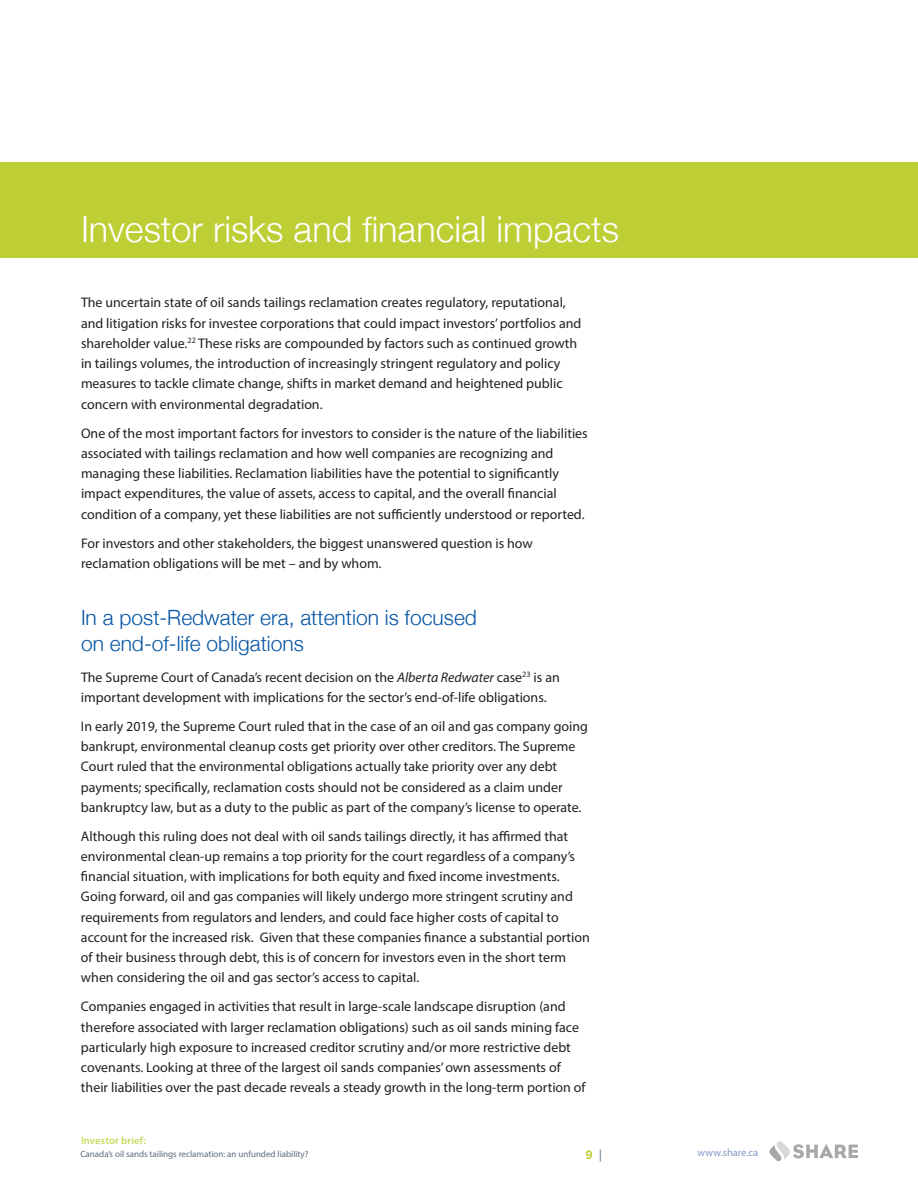
<style>
.page{position:relative;width:918px;height:1188px;background:#fff}
.page>*{position:absolute;margin:0;border:0;box-sizing:border-box;transform-origin:0 0}
.t1{font:300 36px "Helvetica Neue";color:#fff}
.t2{font:300 21px/25.2px "Helvetica Neue";color:#0755a4}
.t3{font:13.95px/20.2px "Myriad Pro";color:#231f20}
.t4{font:700 12px "Helvetica Neue";color:#bdcf34}
.t5{font:600 10.5px "Myriad Pro";letter-spacing:.015em;color:#bdcf34}
.t6{font:10.5px "Myriad Pro";color:#6280b5}
.t7{font:9px "Myriad Pro";color:#5a6c7d}
.s1{font-style:italic}
.s2{font-weight:400;color:#5a6c7d}
</style>
<div class="page">
<div style="left:0;top:162px;width:918px;height:95px;background:#bdcf34"></div>
<svg style="left:769px;top:1141px;width:89px;height:20px"></svg>
<h1 class="t1" style="left:81px;top:200px;width:540px">Investor risks and financial impacts</h1>
<p class="t3" style="left:81px;top:292px;width:502px">The uncertain state of oil sands tailings reclamation creates regulatory, reputational, and litigation risks for investee corporations that could impact investors’ portfolios and shareholder value.<sup>22</sup> These risks are compounded by factors such as continued growth in tailings volumes, the introduction of increasingly stringent regulatory and policy measures to tackle climate change, shifts in market demand and heightened public concern with environmental degradation.</p>
<p class="t3" style="left:81px;top:423px;width:508px">One of the most important factors for investors to consider is the nature of the liabilities associated with tailings reclamation and how well companies are recognizing and managing these liabilities. Reclamation liabilities have the potential to significantly impact expenditures, the value of assets, access to capital, and the overall financial condition of a company, yet these liabilities are not sufficiently understood or reported.</p>
<p class="t3" style="left:81px;top:533px;width:453px">For investors and other stakeholders, the biggest unanswered question is how reclamation obligations will be met – and by whom.</p>
<h2 class="t2" style="left:81px;top:604px;width:397px">In a post-Redwater era, attention is focused on end-of-life obligations</h2>
<p class="t3" style="left:81px;top:667px;width:480px">The Supreme Court of Canada’s recent decision on the <span class="s1">Alberta Redwater</span> case<sup>23</sup> is an important development with implications for the sector’s end-of-life obligations.</p>
<p class="t3" style="left:81px;top:716px;width:509px">In early 2019, the Supreme Court ruled that in the case of an oil and gas company going bankrupt, environmental cleanup costs get priority over other creditors. The Supreme Court ruled that the environmental obligations actually take priority over any debt payments; specifically, reclamation costs should not be considered as a claim under bankruptcy law, but as a duty to the public as part of the company’s license to operate.</p>
<p class="t3" style="left:81px;top:826px;width:510px">Although this ruling does not deal with oil sands tailings directly, it has affirmed that environmental clean-up remains a top priority for the court regardless of a company’s financial situation, with implications for both equity and fixed income investments.<br>Going forward, oil and gas companies will likely undergo more stringent scrutiny and requirements from regulators and lenders, and could face higher costs of capital to account for the increased risk. Given that these companies finance a substantial portion of their business through debt, this is of concern for investors even in the short term when considering the oil and gas sector’s access to capital.</p>
<p class="t3" style="left:81px;top:996px;width:506px">Companies engaged in activities that result in large-scale landscape disruption (and therefore associated with larger reclamation obligations) such as oil sands mining face particularly high exposure to increased creditor scrutiny and/or more restrictive debt covenants. Looking at three of the largest oil sands companies’ own assessments of their liabilities over the past decade reveals a steady growth in the long-term portion of</p>
<p class="t5" style="left:81px;top:1134px;width:66px">Investor brief:</p>
<p class="t7" style="left:80px;top:1149px;width:230px">Canada’s oil sands tailings reclamation: an unfunded liability?</p>
<p class="t4" style="left:586px;top:1146px;width:18px">9 <span class="s2">|</span></p>
<p class="t6" style="left:698px;top:1146px;width:62px">www.share.ca</p>
</div>
